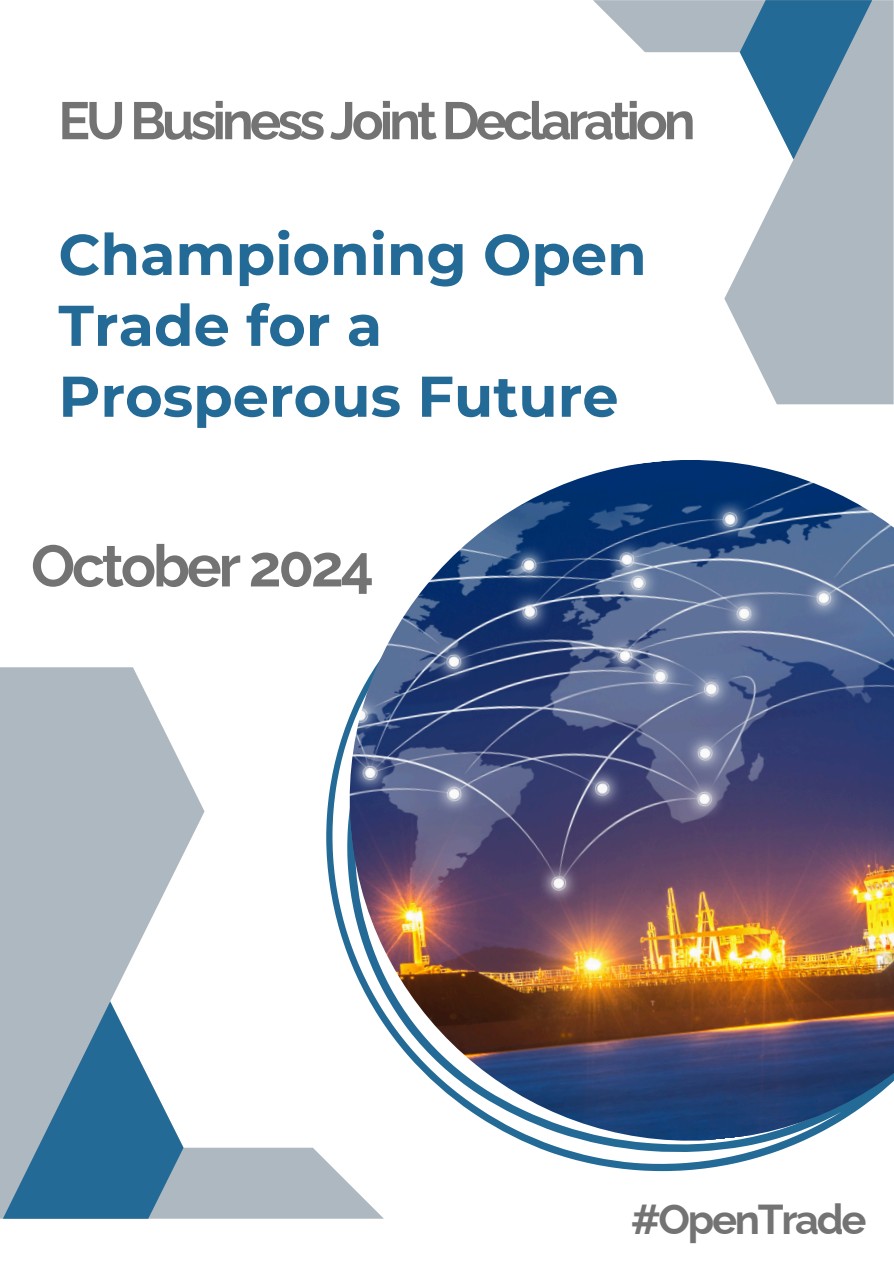
<style>
.page{position:relative;width:894px;height:1264px;background:#fff}
.page>*{position:absolute;margin:0;border:0;box-sizing:border-box;transform-origin:0 0}
.t1{font:700 58.35px "Raleway";letter-spacing:-.055em;color:#737373}
.t2{font:700 57.3px/70.8px "Montserrat";color:#246a96}
.t3{font:700 52.5px "Raleway";letter-spacing:-.075em;color:#737373}
.t4{font:700 41.85px "Raleway";letter-spacing:-.055em;color:#737373}
</style>
<div class="page">
<svg style="left:593px;top:0;width:300px;height:404px"></svg>
<svg style="left:739px;top:0;width:132px;height:159px;background:#6e97b1"></svg>
<svg style="left:0;top:667px;width:383px;height:551px"></svg>
<svg style="left:3px;top:1001px;width:180px;height:217px;background:#6e96b1"></svg>
<img style="left:332px;top:460px;width:561px;height:698px">
<h1 class="t3" style="left:58px;top:90px;width:638px">EU Business Joint Declaration</h1>
<h1 class="t2" style="left:58px;top:219px;width:589px">Championing Open<br>Trade for a<br>Prosperous Future</h1>
<p class="t1" style="left:31px;top:531px;width:344px">October 2024</p>
<h1 class="t4" style="left:630px;top:1194px;width:237px">#OpenTrade</h1>
</div>
